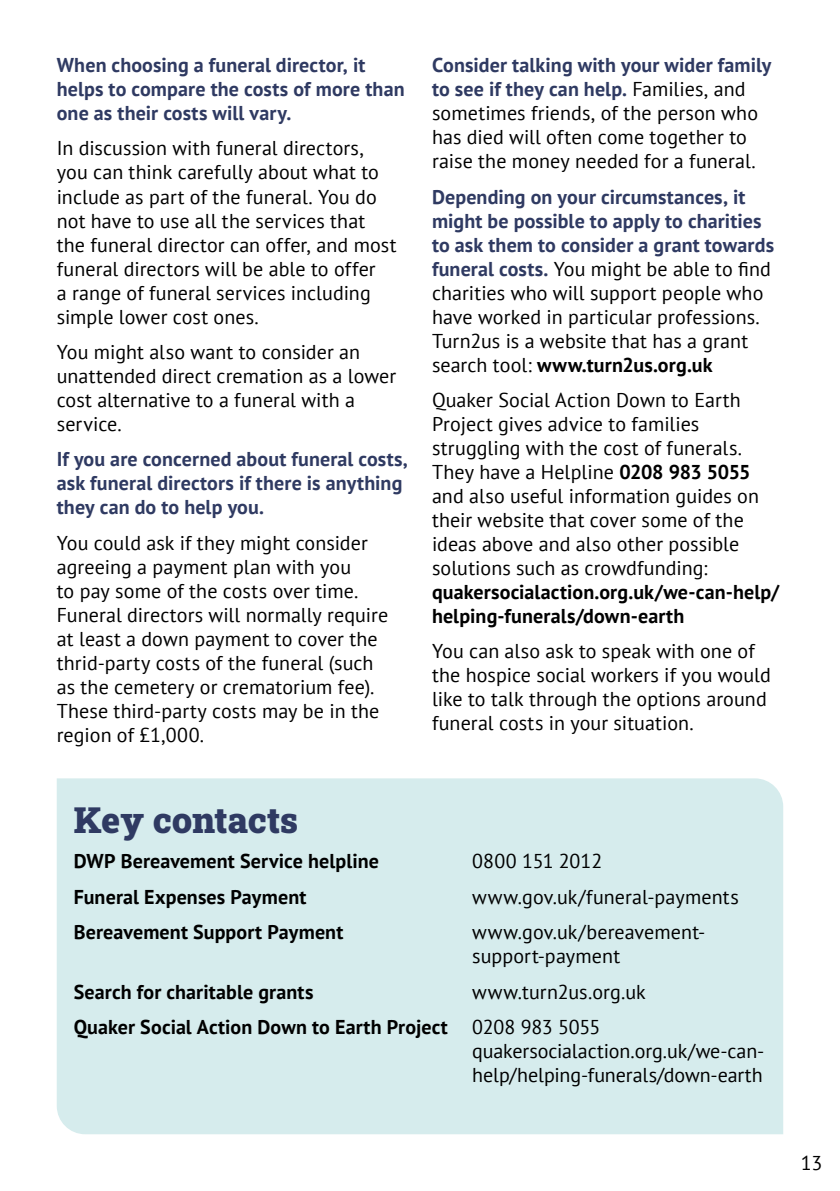
<style>
.page{position:relative;width:840px;height:1191px;background:#fff}
.page>*{position:absolute;margin:0;border:0;box-sizing:border-box;transform-origin:0 0}
.t1{font:900 36px "Roboto Slab";letter-spacing:-.005em;color:#2f3a62}
.t2{font:20px/24px "PT Sans";letter-spacing:.005em;color:#000}
.t3{font:700 20px/24px "PT Sans";letter-spacing:.005em;color:#000}
.t4{font:700 20px/24px "PT Sans";letter-spacing:.005em;color:#2f3a62}
.s1{font-weight:700;color:#2f3a62}
.s2{font-weight:700}
.s3{font-weight:400}
</style>
<div class="page">
<div style="left:57px;top:778px;width:725px;height:356px;background:#d6eced"></div>
<p class="t4" style="left:57px;top:53px;width:349px">When choosing a funeral director, it helps to compare the costs of more than one as their costs will vary.</p>
<p class="t2" style="left:57px;top:139px;width:341px">In discussion with funeral directors, you can think carefully about what to include as part of the funeral. You do not have to use all the services that the funeral director can offer, and most funeral directors will be able to offer<br>a range of funeral services including simple lower cost ones.</p>
<p class="t2" style="left:57px;top:342px;width:341px">You might also want to consider an unattended direct cremation as a lower cost alternative to a funeral with a service.</p>
<p class="t4" style="left:57px;top:447px;width:352px">If you are concerned about funeral costs, ask funeral directors if there is anything they can do to help you.</p>
<p class="t2" style="left:57px;top:533px;width:333px">You could ask if they might consider agreeing a payment plan with you<br>to pay some of the costs over time.<br>Funeral directors will normally require at least a down payment to cover the thrid-party costs of the funeral (such as the cemetery or crematorium fee).<br>These third-party costs may be in the region of £1,000.</p>
<p class="t2" style="left:432px;top:55px;width:341px"><span class="s1">Consider talking with your wider family to see if they can help.</span> Families, and sometimes friends, of the person who has died will often come together to raise the money needed for a funeral.</p>
<p class="t2" style="left:432px;top:184px;width:343px"><span class="s1">Depending on your circumstances, it might be possible to apply to charities to ask them to consider a grant towards funeral costs.</span> You might be able to 昀椀nd charities who will support people who have worked in particular professions.<br>Turn2us is a website that has a grant search tool: <span class="s2">www.turn2us.org.uk</span></p>
<p class="t2" style="left:432px;top:390px;width:328px">Quaker Social Action Down to Earth Project gives advice to families struggling with the cost of funerals.<br>They have a Helpline <span class="s2">0208 983 5055 </span>and also useful information guides on their website that cover some of the ideas above and also other possible solutions such as crowdfunding:</p>
<p class="t3" style="left:432px;top:579px;width:348px">quakersocialaction.org.uk/we-can-help/ helping-funerals/down-earth</p>
<p class="t2" style="left:432px;top:641px;width:340px">You can also ask to speak with one of the hospice social workers if you would like to talk through the options around funeral costs in your situation.</p>
<h1 class="t1" style="left:74px;top:805px;width:226px">Key contacts</h1>
<p class="t3" style="left:74px;top:849px;width:307px">DWP Bereavement Service helpline</p>
<p class="t2" style="left:472px;top:851px;width:131px">0800 151 2012</p>
<p class="t3" style="left:74px;top:884px;width:234px">Funeral Expenses Payment</p>
<p class="t2" style="left:472px;top:887px;width:268px">www.gov.uk/funeral-payments</p>
<p class="t3" style="left:74px;top:919px;width:271px">Bereavement Support Payment</p>
<p class="t2" style="left:472px;top:922px;width:234px">www.gov.uk/bereavement&shy;support-payment</p>
<p class="t3" style="left:74px;top:979px;width:241px">Search for charitable grants</p>
<p class="t3" style="left:74px;top:973px;width:573px;line-height:35.4px;text-indent:398px"><span class="s3">www.turn2us.org.uk<br></span>Quaker Social Action Down to Earth Project <span class="s3">0208 983 5055</span></p>
<p class="t2" style="left:472px;top:1041px;width:293px">quakersocialaction.org.uk/we-can&shy;help/helping-funerals/down-earth</p>
<p class="t2" style="left:800px;top:1153px;width:23px">13</p>
</div>
